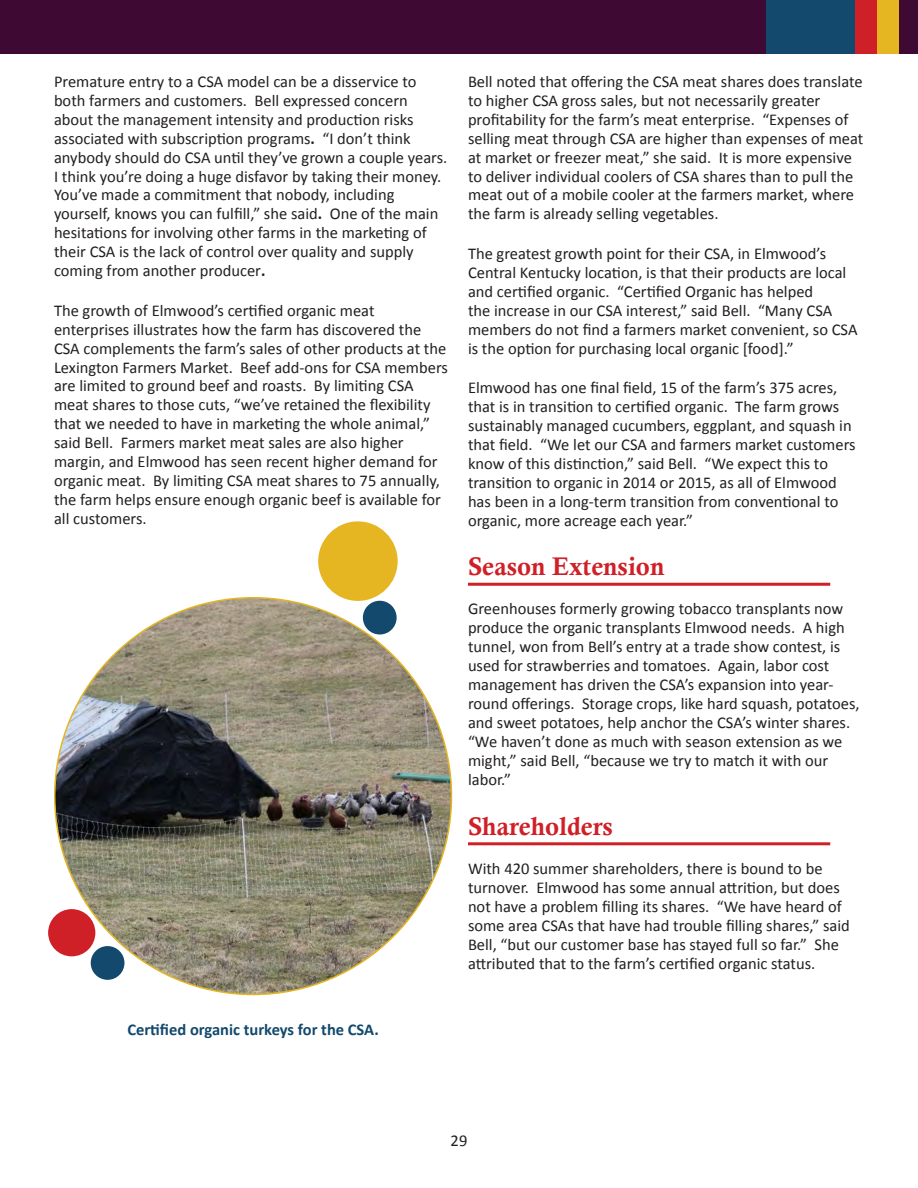
<style>
.page{position:relative;width:918px;height:1188px;background:#fff}
.page>*{position:absolute;margin:0;border:0;box-sizing:border-box;transform-origin:0 0}
.Heading_3{font:25.5px "Calis MT Bol";color:#d02027}
.t1{font:16.5px/18.9px "Calibri";color:#231f20}
.t2{font:700 16.5px "Calibri";color:#12496c}
.s1{font-weight:700}
</style>
<div class="page">
<div style="left:0;top:0;width:918px;height:54px;background:#3e0933"></div>
<div style="left:766px;top:0;width:111px;height:54px;background:#12496c"></div>
<div style="left:855px;top:0;width:22px;height:54px;background:#d02027"></div>
<div style="left:877px;top:0;width:22px;height:54px;background:#e5b621"></div>
<hr style="left:468px;top:583px;width:362px;height:3px;background:#d02027">
<hr style="left:468px;top:842px;width:362px;height:3px;background:#d02027">
<div style="left:318px;top:521px;width:80px;height:80px;background:#e5b621;border-radius:50%"></div>
<div style="left:48px;top:909px;width:47px;height:47px;background:#d02027;border-radius:50%"></div>
<div style="left:363px;top:601px;width:34px;height:33px;background:#12496c;border-radius:50%"></div>
<div style="left:91px;top:946px;width:33px;height:34px;background:#12496c;border-radius:50%"></div>
<img style="left:55px;top:598px;width:397px;height:396px;border-radius:197px">
<p class="t1" style="left:54px;top:72px;width:395px">Premature entry to a CSA model can be a disservice to both farmers and customers. Bell expressed concern about the management intensity and production risks associated with subscription programs<span class="s1">.</span> “I don’t think anybody should do CSA until they’ve grown a couple years.<br>I think you’re doing a huge disfavor by taking their money.<br>You’ve made a commitment that nobody, including yourself, knows you can fulfill,” she said<span class="s1">.</span> One of the main hesitations for involving other farms in the marketing of their CSA is the lack of control over quality and supply coming from another producer<span class="s1">.</span></p>
<p class="t1" style="left:54px;top:301px;width:395px">The growth of Elmwood’s certified organic meat enterprises illustrates how the farm has discovered the CSA complements the farm’s sales of other products at the Lexington Farmers Market. Beef add-ons for CSA members are limited to ground beef and roasts. By limiting CSA meat shares to those cuts, “we’ve retained the flexibility that we needed to have in marketing the whole animal,” said Bell. Farmers market meat sales are also higher margin, and Elmwood has seen recent higher demand for organic meat. By limiting CSA meat shares to 75 annually, the farm helps ensure enough organic beef is available for all customers.</p>
<p class="t2" style="left:127px;top:1019px;width:253px">Certified organic turkeys for the CSA.</p>
<p class="t1" style="left:468px;top:72px;width:397px">Bell noted that offering the CSA meat shares does translate to higher CSA gross sales, but not necessarily greater profitability for the farm’s meat enterprise. “Expenses of selling meat through CSA are higher than expenses of meat at market or freezer meat,” she said. It is more expensive to deliver individual coolers of CSA shares than to pull the meat out of a mobile cooler at the farmers market, where the farm is already selling vegetables.</p>
<p class="t1" style="left:468px;top:244px;width:391px">The greatest growth point for their CSA, in Elmwood’s Central Kentucky location, is that their products are local and certified organic. “Certified Organic has helped<br>the increase in our CSA interest,” said Bell. “Many CSA members do not find a farmers market convenient, so CSA is the option for purchasing local organic [food].”</p>
<p class="t1" style="left:468px;top:378px;width:389px">Elmwood has one final field, 15 of the farm’s 375 acres, that is in transition to certified organic. The farm grows sustainably managed cucumbers, eggplant, and squash in that field. “We let our CSA and farmers market customers know of this distinction,” said Bell. “We expect this to transition to organic in 2014 or 2015, as all of Elmwood has been in a long-term transition from conventional to organic, more acreage each year.”</p>
<p class="Heading_3" style="left:468px;top:552px;width:198px">Season Extension</p>
<p class="t1" style="left:468px;top:599px;width:393px">Greenhouses formerly growing tobacco transplants now produce the organic transplants Elmwood needs. A high tunnel, won from Bell’s entry at a trade show contest, is used for strawberries and tomatoes. Again, labor cost management has driven the CSA’s expansion into year&shy;round offerings. Storage crops, like hard squash, potatoes, and sweet potatoes, help anchor the CSA’s winter shares. “We haven’t done as much with season extension as we might,” said Bell, “because we try to match it with our labor.”</p>
<p class="Heading_3" style="left:468px;top:811px;width:146px">Shareholders</p>
<p class="t1" style="left:468px;top:859px;width:383px">With 420 summer shareholders, there is bound to be turnover. Elmwood has some annual attrition, but does not have a problem filling its shares. “We have heard of some area CSAs that have had trouble filling shares,” said Bell, “but our customer base has stayed full so far.” She attributed that to the farm’s certified organic status.</p>
<p class="t1" style="left:451px;top:1132px;width:18px">29</p>
</div>
